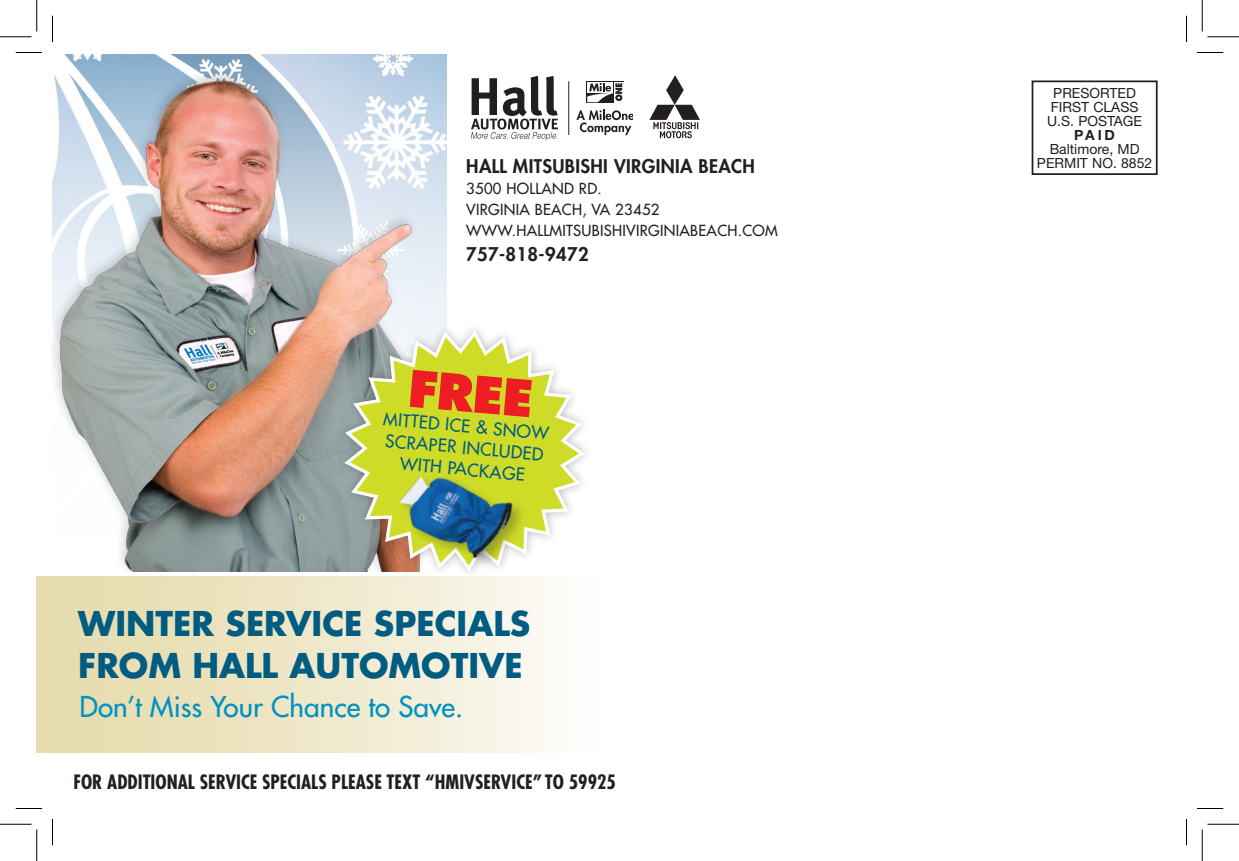
<style>
.page{position:relative;width:1239px;height:861px;background:#fff}
.page>*{position:absolute;margin:0;border:0;box-sizing:border-box;transform-origin:0 0}
.t1{font:800 49.18px "Futura Std";color:#ed1d23}
.t2{font:700 33.25px/42px "Futura Std";color:#005c81}
.t3{font:500 28px "Futura Std";color:#0093c0}
.t4{font:700 condensed 19.25px "Futura Std";color:#231f20}
.t5{font:800 18.38px "Futura Std";letter-spacing:.02em;color:#231f20}
.t6{font:500 17.15px/21.5px "Futura Std";color:#005c81;text-align:center}
.t7{font:500 14.88px/21px "Futura Std";letter-spacing:.02em;color:#231f20}
.t8{font:14px/14px "Helvetica Neue";color:#231f20;text-align:center}
.t9{font:700 14px "Helvetica Neue";color:#231f20}
</style>
<div class="page">
<hr style="left:568px;top:81px;width:1px;height:54px;background:#231f20">
<div style="left:586px;top:81px;width:38px;height:22px;background:#231f20"></div>
<div style="left:587px;top:82px;width:26px;height:10px;background:#fff"></div>
<svg style="left:614px;top:82px;width:10px;height:20px"></svg>
<svg style="left:587px;top:83px;width:35px;height:19px"></svg>
<svg style="left:576px;top:109px;width:57px;height:26px"></svg>
<svg style="left:494px;top:76px;width:64px;height:65px"></svg>
<div style="left:48px;top:68px;width:446px;height:573px;background:#231f20;opacity:.2"></div>
<img style="left:48px;top:54px;width:409px;height:518px">
<div style="left:37px;top:573px;width:560px;height:180px;background:linear-gradient(to right,#e5d8a7,#fcfbf6)"></div>
<div style="left:1032px;top:80px;width:126px;height:95px;border:2px solid #231f20"></div>
<hr style="left:37px;top:572px;width:670px;height:3px;background:#fff">
<div style="left:335px;top:321px;width:287px;height:287px;background:#231f20;opacity:.3"></div>
<svg style="left:341px;top:328px;width:247px;height:247px"></svg>
<div style="left:394px;top:471px;width:186px;height:187px;background:#231f20;opacity:.3"></div>
<img style="left:378px;top:430px;width:159px;height:159px">
<svg style="left:649px;top:75px;width:51px;height:63px"></svg>
<svg style="left:16px;top:52px;width:26px;height:1px"></svg>
<svg style="left:1197px;top:52px;width:26px;height:1px"></svg>
<svg style="left:16px;top:808px;width:26px;height:1px"></svg>
<svg style="left:1197px;top:808px;width:26px;height:1px"></svg>
<svg style="left:52px;top:16px;width:1px;height:26px"></svg>
<svg style="left:52px;top:819px;width:1px;height:26px"></svg>
<svg style="left:1186px;top:16px;width:1px;height:26px"></svg>
<svg style="left:1186px;top:819px;width:1px;height:26px"></svg>
<hr style="left:0;top:36px;width:32px;height:1px;background:#000">
<hr style="left:1208px;top:36px;width:31px;height:1px;background:#000">
<hr style="left:0;top:824px;width:32px;height:1px;background:#000">
<hr style="left:1208px;top:824px;width:31px;height:1px;background:#000">
<hr style="left:36px;top:0;width:1px;height:32px;background:#000">
<hr style="left:36px;top:830px;width:1px;height:31px;background:#000">
<hr style="left:1202px;top:0;width:1px;height:32px;background:#000">
<hr style="left:1202px;top:830px;width:1px;height:31px;background:#000">
<p class="t5" style="left:466px;top:155px;width:290px">HALL MITSUBISHI VIRGINIA BEACH</p>
<p class="t7" style="left:466px;top:178px;width:313px">3500 HOLLAND RD.<br>VIRGINIA BEACH, VA 23452<br>WWW.HALLMITSUBISHIVIRGINIABEACH.COM</p>
<p class="t5" style="left:466px;top:242px;width:124px">757-818-9472</p>
<h1 class="t1" style="left:411px;top:357px;width:127px;rotate:5deg">FREE</h1>
<p class="t6" style="left:384px;top:408px;width:168px;rotate:5deg">MITTED ICE &amp; SNOW<br>SCRAPER INCLUDED<br>WITH PACKAGE</p>
<h2 class="t2" style="left:78px;top:602px;width:452px">WINTER SERVICE SPECIALS<br>FROM HALL AUTOMOTIVE</h2>
<h3 class="t3" style="left:79px;top:690px;width:385px">DON’T MISS YOUR CHANCE TO SAVE.</h3>
<p class="t4" style="left:74px;top:770px;width:544px">FOR ADDITIONAL SERVICE SPECIALS PLEASE TEXT “HMIVSERVICE” TO 59925</p>
<p class="t8" style="left:1047px;top:86px;width:97px">PRESORTED<br>FIRST CLASS<br>U.S. POSTAGE</p>
<p class="t9" style="left:1074px;top:127px;width:42px">PAID</p>
<p class="t8" style="left:1037px;top:142px;width:117px">Baltimore, MD<br>PERMIT NO. 8852</p>
</div>
